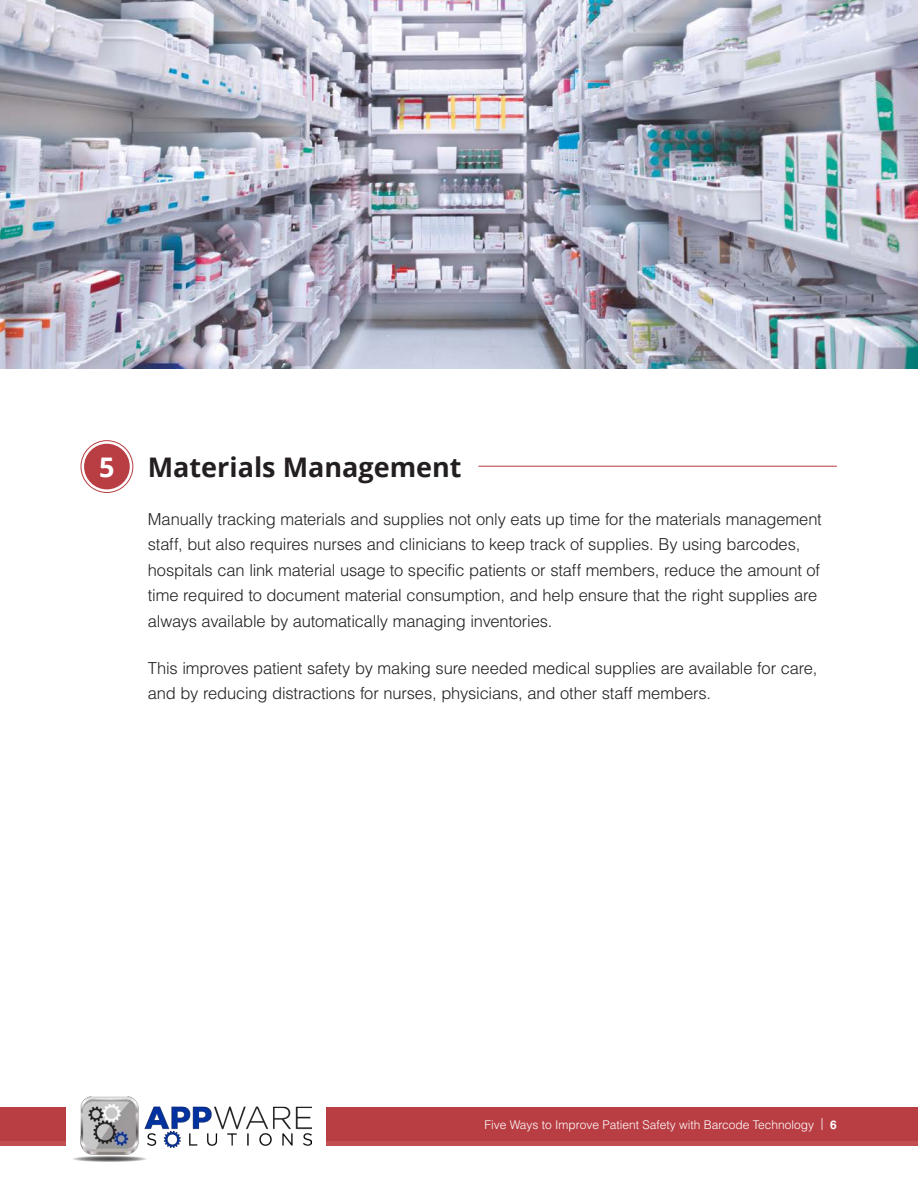
<style>
.page{position:relative;width:918px;height:1188px;background:#fff}
.page>*{position:absolute;margin:0;border:0;box-sizing:border-box;transform-origin:0 0}
.t1{font:700 27px "Open Sans";color:#231f20}
.t2{font:700 27px "Open Sans";color:#fff}
.t3{font:300 16.5px/25.5px "Helvetica LT Std";letter-spacing:-.01em;color:#231f20}
.t4{font:300 12px "Helvetica LT Std";color:#fff}
.s1{font-weight:700}
</style>
<div class="page">
<div style="left:0;top:1141px;width:918px;height:5px;background:#c14e53"></div>
<div style="left:0;top:1108px;width:918px;height:33px;background:#b93e43"></div>
<div style="left:66px;top:1097px;width:260px;height:91px;background:#fff"></div>
<img style="left:73px;top:1097px;width:238px;height:65px">
<img style="left:0;top:0;width:918px;height:369px">
<div style="left:81px;top:440px;width:52px;height:53px;border:1px solid #b93e43;border-radius:50%"></div>
<div style="left:84px;top:444px;width:46px;height:45px;background:#b93e43;border-radius:50%"></div>
<hr style="left:478px;top:466px;width:359px;height:1px;background:#b93e43">
<p class="t2" style="left:99px;top:448px;width:17px">5</p>
<p class="t1" style="left:148px;top:448px;width:315px">Materials Management</p>
<p class="t3" style="left:148px;top:506px;width:676px">Manually tracking materials and supplies not only eats up time for the materials management staff, but also requires nurses and clinicians to keep track of supplies. By using barcodes, hospitals can link material usage to specific patients or staff members, reduce the amount of time required to document material consumption, and help ensure that the right supplies are always available by automatically managing inventories.</p>
<p class="t3" style="left:148px;top:655px;width:671px">This improves patient safety by making sure needed medical supplies are available for care, and by reducing distractions for nurses, physicians, and other staff members.</p>
<p class="t4" style="left:484px;top:1117px;width:354px">Five Ways to Improve Patient Safety with Barcode Technology | <span class="s1">6</span></p>
</div>
